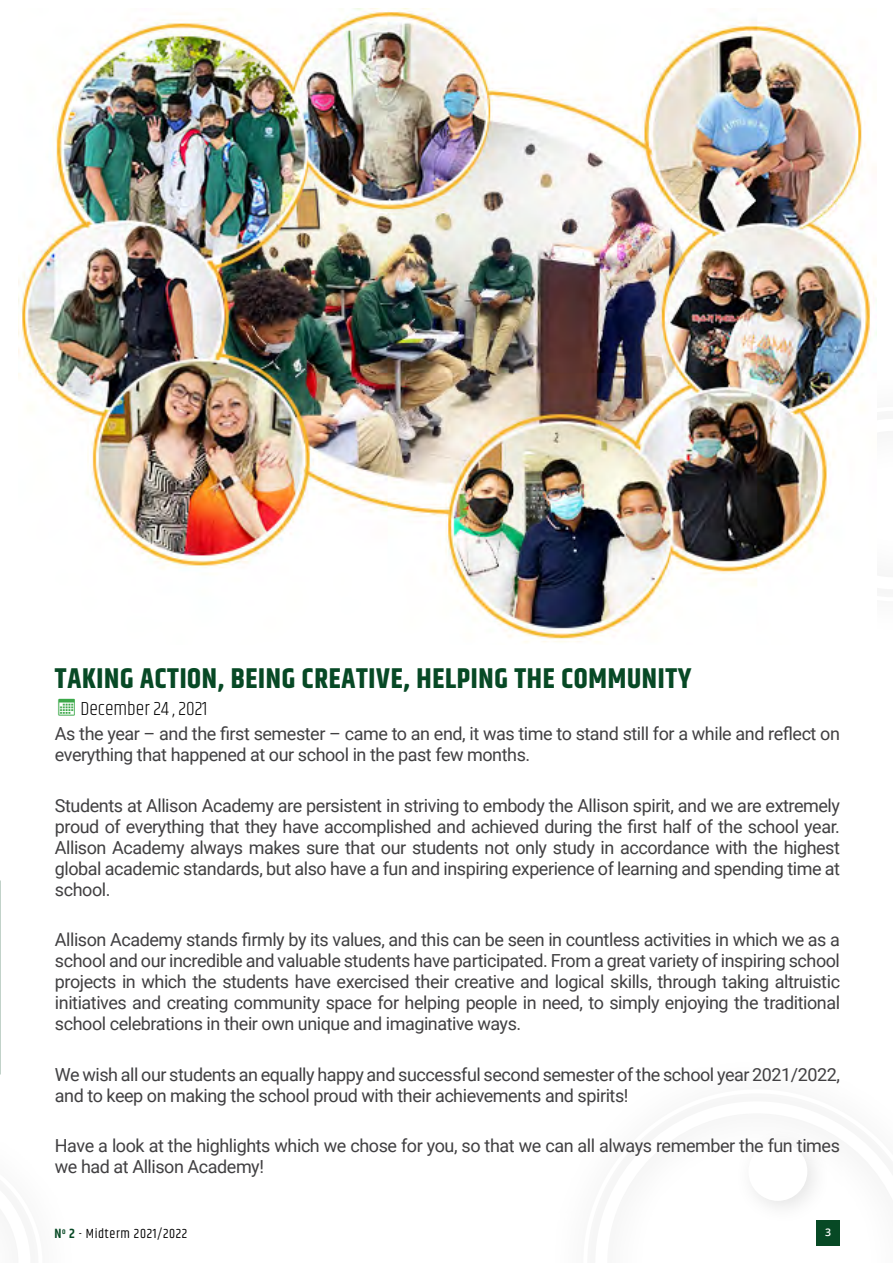
<style>
.page{position:relative;width:893px;height:1263px;background:#fff}
.page>*{position:absolute;margin:0;border:0;box-sizing:border-box;transform-origin:0 0}
.t1{font:700 28.5px "Khand";letter-spacing:.025em;color:#074925}
.t2{font:300 19.5px "Khand";color:#000}
.t3{font:18px/21px "Roboto";letter-spacing:-.025em;color:#414042}
.t4{font:13.5px "Khand";letter-spacing:.05em;color:#000}
.t5{font:600 10.5px "Open Sans";color:#fff}
.s1{font-weight:600;color:#074925}
</style>
<div class="page">
<div style="left:732px;top:1125px;width:101px;height:101px;background:#fbfbfb"></div>
<div style="left:748px;top:1142px;width:59px;height:59px;background:#fff;border-radius:50%"></div>
<div style="left:816px;top:1220px;width:24px;height:25px;background:#074925"></div>
<img style="left:19px;top:9px;width:857px;height:634px">
<h1 class="t1" style="left:55px;top:658px;width:638px">TAKING ACTION, BEING CREATIVE, HELPING THE COMMUNITY</h1>
<p class="t2" style="left:80px;top:697px;width:129px">December 24 , 2021</p>
<p class="t3" style="left:55px;top:723px;width:787px">As the year – and the first semester – came to an end, it was time to stand still for a while and reflect on everything that happened at our school in the past few months.</p>
<p class="t3" style="left:55px;top:794px;width:787px;text-align:justify">Students at Allison Academy are persistent in striving to embody the Allison spirit, and we are extremely proud of everything that they have accomplished and achieved during the first half of the school year.<br>Allison Academy always makes sure that our students not only study in accordance with the highest global academic standards, but also have a fun and inspiring experience of learning and spending time at school.</p>
<p class="t3" style="left:55px;top:929px;width:787px;text-align:justify">Allison Academy stands firmly by its values, and this can be seen in countless activities in which we as a school and our incredible and valuable students have participated. From a great variety of inspiring school projects in which the students have exercised their creative and logical skills, through taking altruistic initiatives and creating community space for helping people in need, to simply enjoying the traditional school celebrations in their own unique and imaginative ways.</p>
<p class="t3" style="left:55px;top:1063px;width:786px">We wish all our students an equally happy and successful second semester of the school year 2021/2022, and to keep on making the school proud with their achievements and spirits!</p>
<p class="t3" style="left:55px;top:1135px;width:786px">Have a look at the highlights which we chose for you, so that we can all always remember the fun times we had at Allison Academy!</p>
<p class="t4" style="left:54px;top:1226px;width:134px"><span class="s1">N</span><sup>o</sup> <span class="s1">2</span> - Midterm 2021/2022</p>
<p class="t5" style="left:825px;top:1224px;width:7px">3</p>
</div>
